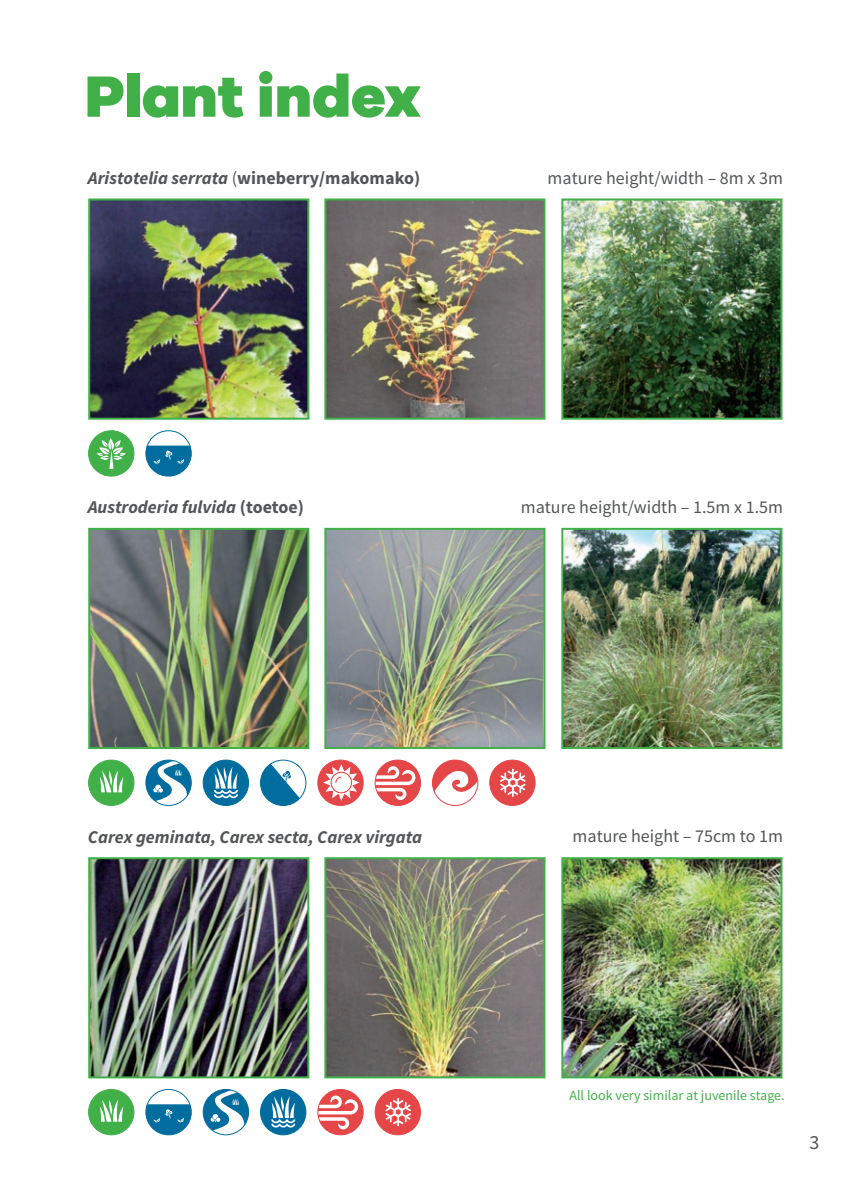
<style>
.page{position:relative;width:842px;height:1191px;background:#fff}
.page>*{position:absolute;margin:0;border:0;box-sizing:border-box;transform-origin:0 0}
.t1{font:800 60px "Galano Grotesque";color:#41b049}
.t2{font:20px "Source Sans Pro";color:#545557}
.t3{font:18px "Source Sans Pro";color:#545557}
.t4{font:italic 700 18px "Source Sans Pro";color:#545557}
.t5{font:700 18px "Source Sans Pro";color:#545557}
.t6{font:14px "Source Sans Pro";color:#41b049}
.s1{font-style:italic}
.s2{font-weight:400}
.s3{font-style:normal}
</style>
<div class="page">
<svg style="left:146px;top:445px;width:45px;height:31px"></svg>
<div style="left:89px;top:431px;width:45px;height:45px;background:#41b049;border-radius:50%"></div>
<div style="left:88px;top:430px;width:46px;height:46px;border:1px solid #41b049;border-radius:50%"></div>
<svg style="left:97px;top:438px;width:29px;height:31px"></svg>
<img style="left:91px;top:201px;width:215px;height:216px">
<div style="left:88px;top:198px;width:221px;height:222px;border:2px solid #41b049"></div>
<img style="left:327px;top:201px;width:215px;height:216px">
<div style="left:324px;top:198px;width:221px;height:222px;border:2px solid #41b049"></div>
<img style="left:564px;top:201px;width:215px;height:216px">
<div style="left:561px;top:198px;width:221px;height:222px;border:2px solid #41b049"></div>
<div style="left:318px;top:760px;width:45px;height:45px;background:#e54648;border-radius:50%"></div>
<div style="left:317px;top:759px;width:47px;height:47px;border:1px solid #e54648;border-radius:50%"></div>
<svg style="left:323px;top:764px;width:36px;height:36px"></svg>
<svg style="left:375px;top:761px;width:45px;height:44px"></svg>
<div style="left:375px;top:759px;width:46px;height:47px;border:1px solid #e54648;border-radius:50%"></div>
<svg style="left:432px;top:760px;width:46px;height:39px"></svg>
<div style="left:490px;top:760px;width:45px;height:45px;background:#e54648;border-radius:50%"></div>
<div style="left:489px;top:759px;width:46px;height:47px;border:1px solid #e54648;border-radius:50%"></div>
<svg style="left:500px;top:768px;width:26px;height:29px"></svg>
<div style="left:260px;top:759px;width:46px;height:47px;border:1px solid #006d9e;border-radius:50%"></div>
<svg style="left:260px;top:763px;width:40px;height:42px"></svg>
<div style="left:203px;top:760px;width:46px;height:45px;background:#006d9e;border-radius:50%"></div>
<div style="left:203px;top:759px;width:46px;height:47px;border:1px solid #006d9e;border-radius:50%"></div>
<svg style="left:214px;top:767px;width:24px;height:31px"></svg>
<svg style="left:146px;top:760px;width:45px;height:41px"></svg>
<div style="left:89px;top:760px;width:45px;height:45px;background:#41b049;border-radius:50%"></div>
<div style="left:88px;top:759px;width:46px;height:47px;border:1px solid #41b049;border-radius:50%"></div>
<svg style="left:100px;top:770px;width:23px;height:22px"></svg>
<img style="left:91px;top:531px;width:215px;height:215px">
<div style="left:88px;top:528px;width:221px;height:221px;border:2px solid #41b049"></div>
<img style="left:327px;top:531px;width:215px;height:215px">
<div style="left:324px;top:528px;width:221px;height:221px;border:2px solid #41b049"></div>
<img style="left:564px;top:531px;width:215px;height:215px">
<div style="left:561px;top:528px;width:221px;height:221px;border:2px solid #41b049"></div>
<svg style="left:318px;top:1089px;width:45px;height:45px"></svg>
<div style="left:317px;top:1089px;width:47px;height:46px;border:1px solid #e54648;border-radius:50%"></div>
<div style="left:375px;top:1089px;width:45px;height:45px;background:#e54648;border-radius:50%"></div>
<div style="left:375px;top:1089px;width:46px;height:46px;border:1px solid #e54648;border-radius:50%"></div>
<svg style="left:385px;top:1098px;width:26px;height:29px"></svg>
<div style="left:260px;top:1089px;width:46px;height:45px;background:#006d9e;border-radius:50%"></div>
<div style="left:260px;top:1089px;width:46px;height:46px;border:1px solid #006d9e;border-radius:50%"></div>
<svg style="left:271px;top:1096px;width:24px;height:31px"></svg>
<svg style="left:203px;top:1089px;width:46px;height:41px"></svg>
<div style="left:145px;top:1089px;width:46px;height:46px;border:1px solid #006d9e;border-radius:50%"></div>
<svg style="left:146px;top:1104px;width:45px;height:30px"></svg>
<div style="left:89px;top:1089px;width:45px;height:45px;background:#41b049;border-radius:50%"></div>
<div style="left:88px;top:1089px;width:46px;height:46px;border:1px solid #41b049;border-radius:50%"></div>
<svg style="left:100px;top:1100px;width:23px;height:21px"></svg>
<img style="left:91px;top:860px;width:215px;height:215px">
<div style="left:88px;top:857px;width:221px;height:221px;border:2px solid #41b049"></div>
<img style="left:327px;top:860px;width:215px;height:215px">
<div style="left:324px;top:857px;width:221px;height:221px;border:2px solid #41b049"></div>
<img style="left:564px;top:860px;width:215px;height:215px">
<div style="left:561px;top:857px;width:221px;height:221px;border:2px solid #41b049"></div>
<h1 class="t1" style="left:85px;top:58px;width:338px">Plant index</h1>
<p class="t5" style="left:88px;top:166px;width:334px"><span class="s1">Aristotelia serrata</span> <span class="s2">(</span>wineberry/makomako)</p>
<p class="t3" style="left:548px;top:166px;width:237px">mature height/width – 8m x 3m</p>
<p class="t4" style="left:88px;top:495px;width:218px">Austroderia fulvida <span class="s3">(toetoe)</span></p>
<p class="t3" style="left:521px;top:496px;width:264px">mature height/width – 1.5m x 1.5m</p>
<p class="t4" style="left:88px;top:825px;width:336px">Carex geminata, Carex secta, Carex virgata</p>
<p class="t3" style="left:573px;top:825px;width:212px">mature height – 75cm to 1m</p>
<p class="t6" style="left:569px;top:1087px;width:217px">All look very similar at juvenile stage.</p>
<p class="t2" style="left:809px;top:1130px;width:11px">3</p>
</div>
